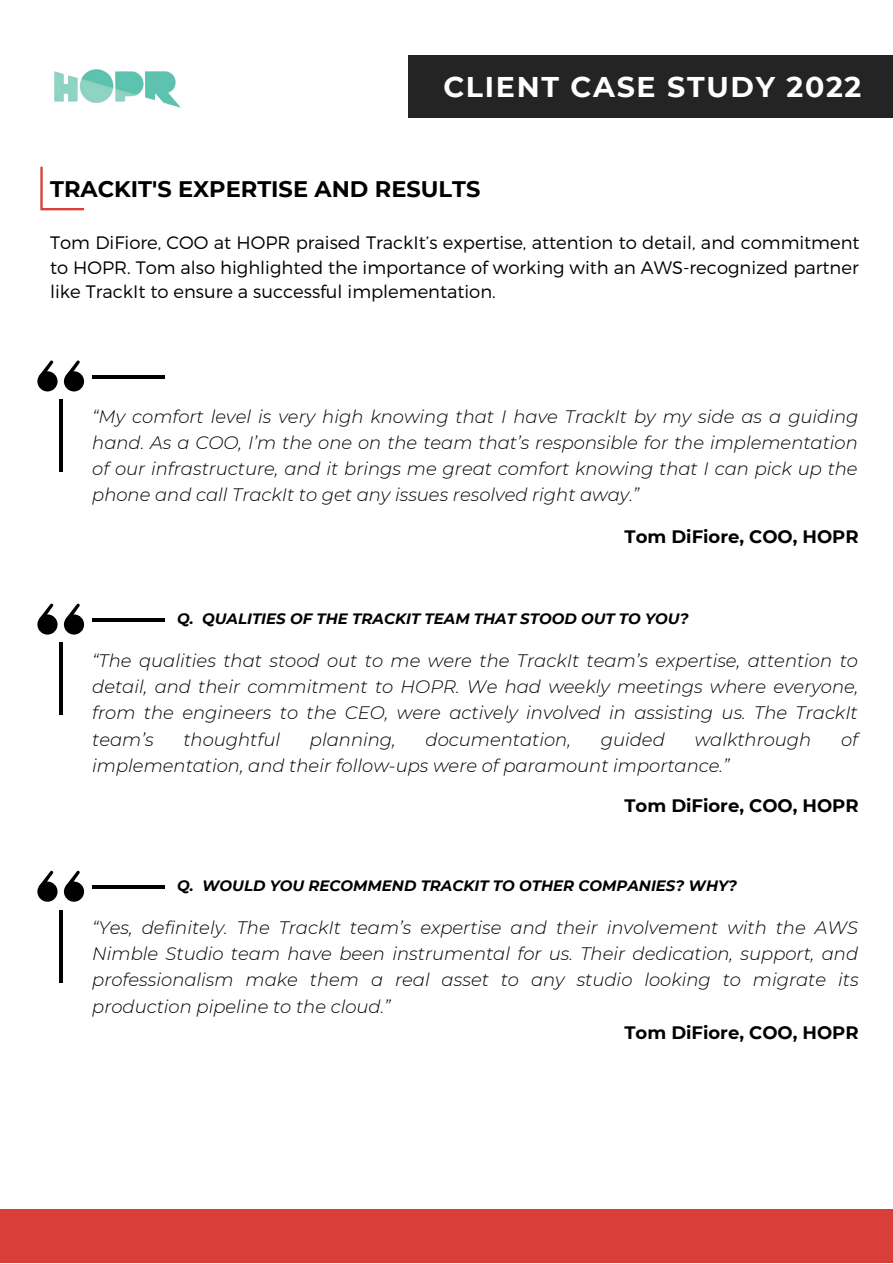
<style>
.page{position:relative;width:893px;height:1264px;background:#fff}
.page>*{position:absolute;margin:0;border:0;box-sizing:border-box;transform-origin:0 0}
.t1{font:700 28.5px "Montserrat";letter-spacing:.06em;color:#fff}
.t2{font:700 22.5px "Montserrat";color:#000}
.t3{font:italic 300 18px/26.2px "Montserrat";color:#000;text-align:justify}
.t4{font:300 18px/24.8px "Montserrat";color:#000;text-align:justify}
.t5{font:700 18px "Montserrat";color:#000}
.t6{font:italic 700 15px "Montserrat";color:#000}
</style>
<div class="page">
<div style="left:408px;top:55px;width:484px;height:63px;background:#242424"></div>
<div style="left:0;top:1209px;width:892px;height:53px;background:#da3e38"></div>
<img style="left:54px;top:69px;width:127px;height:39px">
<div style="left:64px;top:614px;width:20px;height:20px;background:#000;border-radius:50%"></div>
<svg style="left:66px;top:603px;width:14px;height:15px"></svg>
<div style="left:37px;top:614px;width:21px;height:20px;background:#000;border-radius:50%"></div>
<svg style="left:39px;top:603px;width:15px;height:16px"></svg>
<hr style="left:59px;top:642px;width:4px;height:73px;background:#000">
<hr style="left:92px;top:618px;width:72px;height:4px;background:#000">
<div style="left:64px;top:371px;width:20px;height:20px;background:#000;border-radius:50%"></div>
<svg style="left:66px;top:360px;width:14px;height:15px"></svg>
<div style="left:37px;top:371px;width:21px;height:20px;background:#000;border-radius:50%"></div>
<svg style="left:39px;top:360px;width:15px;height:16px"></svg>
<hr style="left:59px;top:399px;width:4px;height:73px;background:#000">
<hr style="left:92px;top:375px;width:72px;height:4px;background:#000">
<div style="left:64px;top:881px;width:20px;height:20px;background:#000;border-radius:50%"></div>
<svg style="left:66px;top:870px;width:14px;height:15px"></svg>
<div style="left:37px;top:881px;width:21px;height:20px;background:#000;border-radius:50%"></div>
<svg style="left:39px;top:870px;width:15px;height:16px"></svg>
<hr style="left:59px;top:909px;width:4px;height:73px;background:#000">
<hr style="left:92px;top:885px;width:72px;height:4px;background:#000">
<svg style="left:40px;top:166px;width:45px;height:45px"></svg>
<h1 class="t1" style="left:443px;top:69px;width:419px">CLIENT CASE STUDY 2022</h1>
<p class="t2" style="left:50px;top:175px;width:431px">TRACKIT'S EXPERTISE AND RESULTS</p>
<p class="t4" style="left:50px;top:229px;width:810px">Tom DiFiore, COO at HOPR praised TrackIt’s expertise, attention to detail, and commitment to HOPR. Tom also highlighted the importance of working with an AWS-recognized partner like TrackIt to ensure a successful implementation.</p>
<p class="t3" style="left:92px;top:403px;width:767px">“My comfort level is very high knowing that I have TrackIt by my side as a guiding hand. As a COO, I’m the one on the team that’s responsible for the implementation of our infrastructure, and it brings me great comfort knowing that I can pick up the phone and call TrackIt to get any issues resolved right away.”</p>
<p class="t5" style="left:624px;top:525px;width:235px">Tom DiFiore, COO, HOPR</p>
<p class="t6" style="left:177px;top:609px;width:513px">Q. QUALITIES OF THE TRACKIT TEAM THAT STOOD OUT TO YOU?</p>
<p class="t3" style="left:92px;top:647px;width:767px">“The qualities that stood out to me were the TrackIt team’s expertise, attention to detail, and their commitment to HOPR. We had weekly meetings where everyone, from the engineers to the CEO, were actively involved in assisting us. The TrackIt team’s</p>
<p class="t3" style="left:183px;top:726px;width:98px">thoughtful</p>
<p class="t3" style="left:310px;top:726px;width:87px">planning,</p>
<p class="t3" style="left:425px;top:726px;width:147px">documentation,</p>
<p class="t3" style="left:600px;top:726px;width:66px">guided</p>
<p class="t3" style="left:694px;top:726px;width:118px">walkthrough</p>
<p class="t3" style="left:841px;top:726px;width:19px">of</p>
<p class="t3" style="left:92px;top:752px;width:638px">implementation, and their follow-ups were of paramount importance.”</p>
<p class="t5" style="left:624px;top:794px;width:236px">Tom DiFiore, COO, HOPR</p>
<p class="t6" style="left:177px;top:876px;width:561px">Q. WOULD YOU RECOMMEND TRACKIT TO OTHER COMPANIES? WHY?</p>
<p class="t3" style="left:92px;top:914px;width:767px">“Yes, definitely. The TrackIt team’s expertise and their involvement with the AWS Nimble Studio team have been instrumental for us. Their dedication, support, and professionalism make them a real asset to any studio looking to migrate its production pipeline to the cloud.”</p>
<p class="t5" style="left:624px;top:1021px;width:236px">Tom DiFiore, COO, HOPR</p>
</div>
